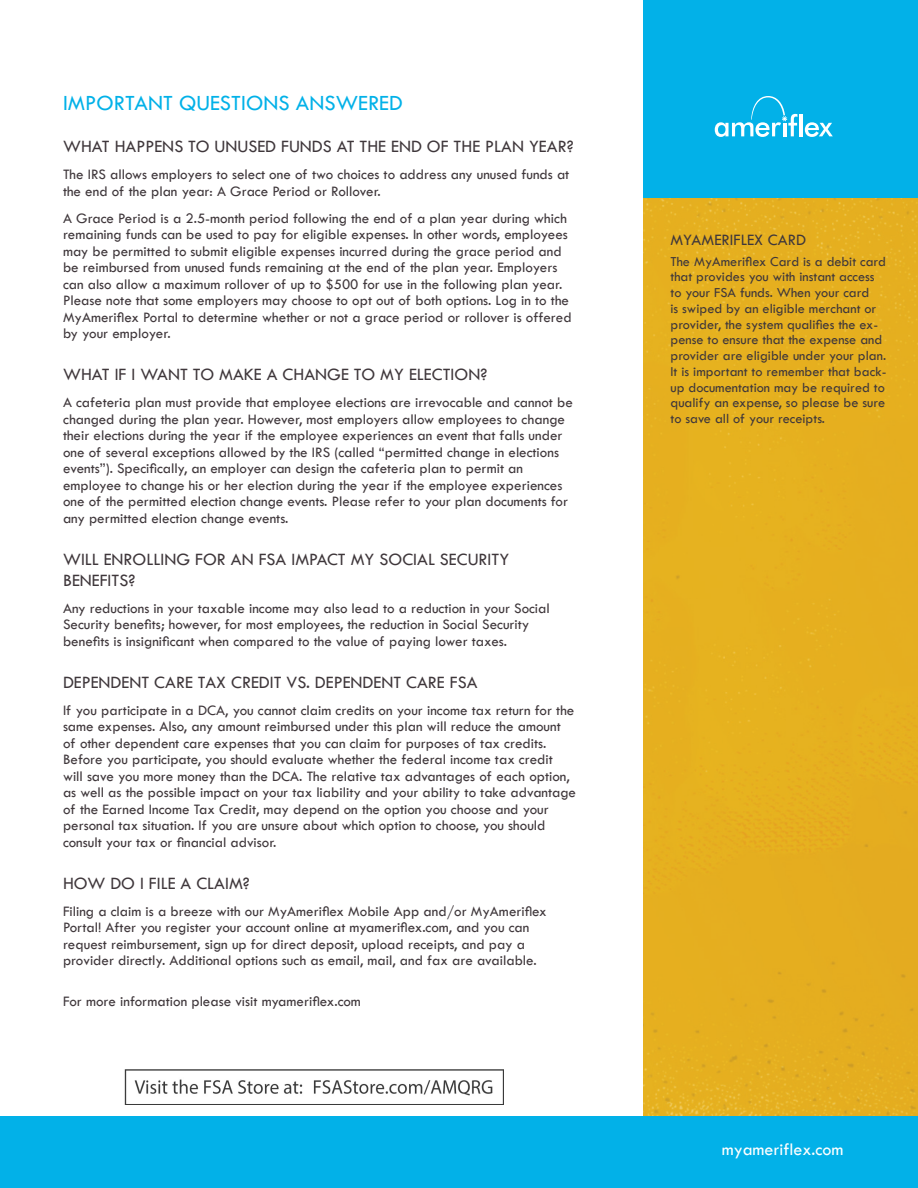
<style>
.page{position:relative;width:918px;height:1188px;background:#fff}
.page>*{position:absolute;margin:0;border:0;box-sizing:border-box;transform-origin:0 0}
.h1_less_above{font:22.5px "Tw Cen";color:#02b1e8}
.h2_stacked{font:18px/21px "Tw Cen";color:#3f373b}
.t1{font:18px "Tw Cen";color:#fff}
.sidebar_h1_new{font:16.5px "Tw Cen";color:#3f373b}
.txt{font:15px/16.5px "Tw Cen";color:#3f373b}
.txt_extra{font:15px "Tw Cen";color:#3f373b}
.sidebar_tx{font:14.25px/15.8px "Tw Cen";color:#3f373b}
</style>
<div class="page">
<div style="left:644px;top:0;width:274px;height:198px;background:#02b1e8"></div>
<div style="left:0;top:1116px;width:918px;height:72px;background:#02b1e8"></div>
<hr style="left:800px;top:114px;width:3px;height:22px;background:#fff">
<svg style="left:805px;top:122px;width:28px;height:15px"></svg>
<svg style="left:715px;top:96px;width:82px;height:41px"></svg>
<div style="left:644px;top:198px;width:274px;height:918px;background:#e5af1f"></div>
<img style="left:124px;top:1070px;width:379px;height:35px">
<p class="h1_less_above" style="left:63px;top:89px;width:341px">IMPORTANT QUESTIONS ANSWERED</p>
<p class="h2_stacked" style="left:63px;top:136px;width:512px">WHAT HAPPENS TO UNUSED FUNDS AT THE END OF THE PLAN YEAR?</p>
<p class="txt" style="left:63px;top:166px;width:508px">The IRS allows employers to select one of two choices to address any unused funds at the end of the plan year: A Grace Period or Rollover.</p>
<p class="txt" style="left:63px;top:209px;width:510px">A Grace Period is a 2.5-month period following the end of a plan year during which remaining funds can be used to pay for eligible expenses. In other words, employees may be permitted to submit eligible expenses incurred during the grace period and be reimbursed from unused funds remaining at the end of the plan year. Employers can also allow a maximum rollover of up to $500 for use in the following plan year.<br>Please note that some employers may choose to opt out of both options. Log in to the MyAmeriflex Portal to determine whether or not a grace period or rollover is offered by your employer.</p>
<p class="h2_stacked" style="left:63px;top:364px;width:426px">WHAT IF I WANT TO MAKE A CHANGE TO MY ELECTION?</p>
<p class="txt" style="left:63px;top:394px;width:511px">A cafeteria plan must provide that employee elections are irrevocable and cannot be changed during the plan year. However, most employers allow employees to change their elections during the year if the employee experiences an event that falls under one of several exceptions allowed by the IRS (called “permitted change in elections events”). Specifically, an employer can design the cafeteria plan to permit an employee to change his or her election during the year if the employee experiences one of the permitted election change events. Please refer to your plan documents for any permitted election change events.</p>
<p class="h2_stacked" style="left:63px;top:548px;width:448px">WILL ENROLLING FOR AN FSA IMPACT MY SOCIAL SECURITY<br>BENEFITS?</p>
<p class="txt" style="left:63px;top:599px;width:488px">Any reductions in your taxable income may also lead to a reduction in your Social<br>Security benefits; however, for most employees, the reduction in Social Security benefits is insignificant when compared to the value of paying lower taxes.</p>
<p class="h2_stacked" style="left:63px;top:671px;width:416px">DEPENDENT CARE TAX CREDIT VS. DEPENDENT CARE FSA</p>
<p class="txt" style="left:63px;top:701px;width:515px">If you participate in a DCA, you cannot claim credits on your income tax return for the same expenses. Also, any amount reimbursed under this plan will reduce the amount of other dependent care expenses that you can claim for purposes of tax credits.<br>Before you participate, you should evaluate whether the federal income tax credit will save you more money than the DCA. The relative tax advantages of each option, as well as the possible impact on your tax liability and your ability to take advantage of the Earned Income Tax Credit, may depend on the option you choose and your personal tax situation. If you are unsure about which option to choose, you should consult your tax or financial advisor.</p>
<p class="h2_stacked" style="left:63px;top:872px;width:188px">HOW DO I FILE A CLAIM?</p>
<p class="txt" style="left:63px;top:902px;width:485px">Filing a claim is a breeze with our MyAmeriflex Mobile App and/or MyAmeriflex Portal! After you register your account online at myameriflex.com, and you can request reimbursement, sign up for direct deposit, upload receipts, and pay a provider directly. Additional options such as email, mail, and fax are available.</p>
<p class="txt_extra" style="left:63px;top:992px;width:299px">For more information please visit myameriflex.com</p>
<p class="sidebar_h1_new" style="left:670px;top:230px;width:137px">MYAMERIFLEX CARD</p>
<p class="sidebar_tx" style="left:670px;top:253px;width:217px">The MyAmeriflex Card is a debit card that provides you with instant access to your FSA funds. When your card<br>is swiped by an eligible merchant or provider, the system qualifies the ex&shy;pense to ensure that the expense and provider are eligible under your plan.<br>It is important to remember that back&shy;up documentation may be required to qualify an expense, so please be sure to save all of your receipts.</p>
<p class="t1" style="left:722px;top:1138px;width:123px">myameriflex.com</p>
</div>
